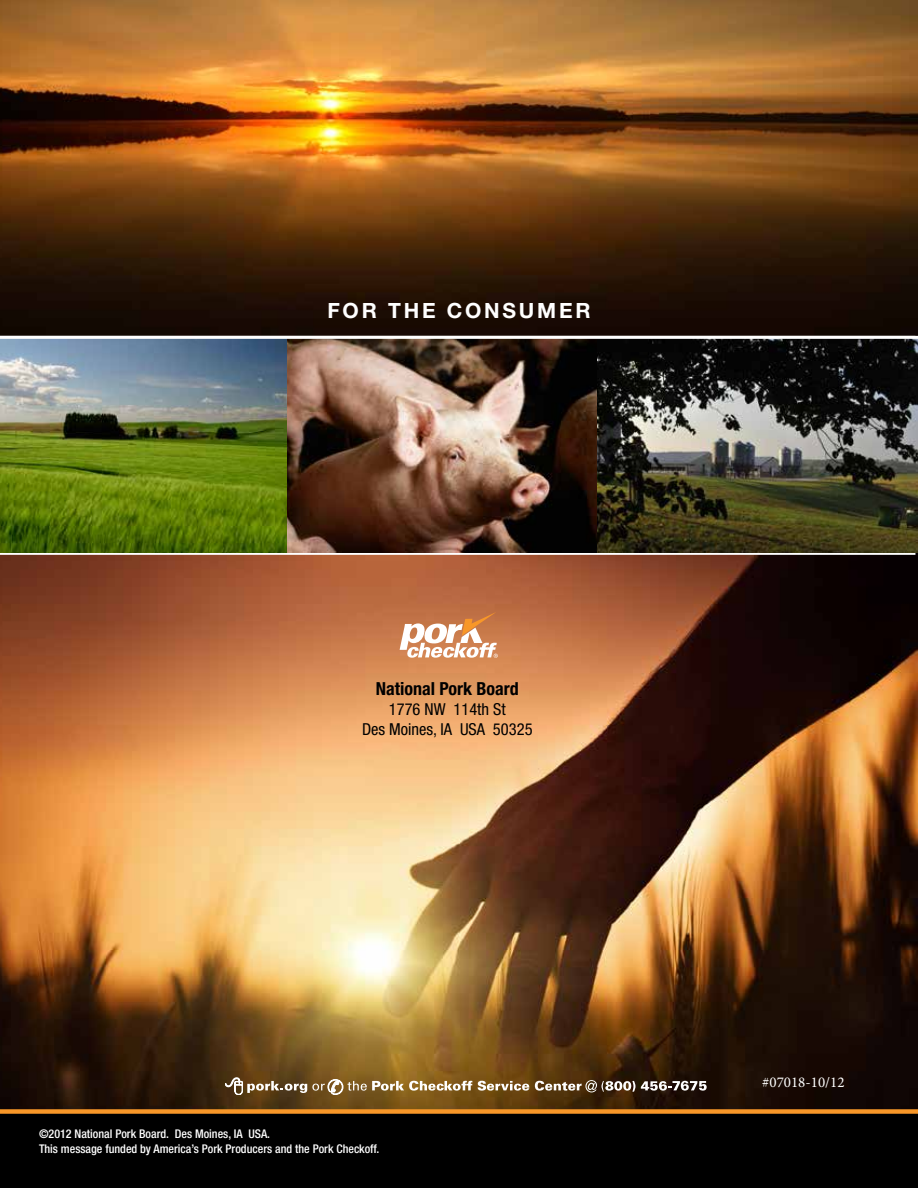
<style>
.page{position:relative;width:918px;height:1188px;background:#fff}
.page>*{position:absolute;margin:0;border:0;box-sizing:border-box;transform-origin:0 0}
.t1{font:700 21px "Helvetica Neue LT Std";letter-spacing:.13em;color:#fff}
.t2{font:700 condensed 18px "Helvetica Neue LT Std";color:#000}
.t3{font:condensed 16.5px/19.8px "Helvetica Neue LT Std";color:#000;text-align:center}
.t4{font:15px "Minion Pro";color:#fff}
.t5{font:500 condensed 12px/14.4px "Helvetica Neue LT Std";color:#fff}
</style>
<div class="page">
<img style="left:0;top:0;width:918px;height:336px">
<img style="left:0;top:554px;width:918px;height:555px">
<div style="left:0;top:1112px;width:918px;height:76px;background:#000"></div>
<div style="left:0;top:1109px;width:918px;height:5px;background:#f89728"></div>
<hr style="left:0;top:552px;width:915px;height:3px;background:#fff">
<img style="left:287px;top:339px;width:631px;height:213px">
<img style="left:0;top:339px;width:287px;height:213px">
<svg style="left:400px;top:612px;width:98px;height:46px"></svg>
<svg style="left:478px;top:1081px;width:51px;height:10px"></svg>
<svg style="left:535px;top:1080px;width:100px;height:12px"></svg>
<svg style="left:225px;top:1077px;width:247px;height:18px;background:#93784e"></svg>
<svg style="left:641px;top:1081px;width:66px;height:10px"></svg>
<h1 class="t1" style="left:327px;top:298px;width:265px">FOR THE CONSUMER</h1>
<h2 class="t2" style="left:376px;top:678px;width:144px">National Pork Board</h2>
<h3 class="t3" style="left:362px;top:699px;width:172px">1776 NW 114th St<br>Des Moines, IA USA 50325</h3>
<p class="t5" style="left:39px;top:1127px;width:342px">©2012 National Pork Board. Des Moines, IA USA.<br>This message funded by America’s Pork Producers and the Pork Checkoff.</p>
<p class="t4" style="left:762px;top:1074px;width:84px">#07018-10/12</p>
</div>
